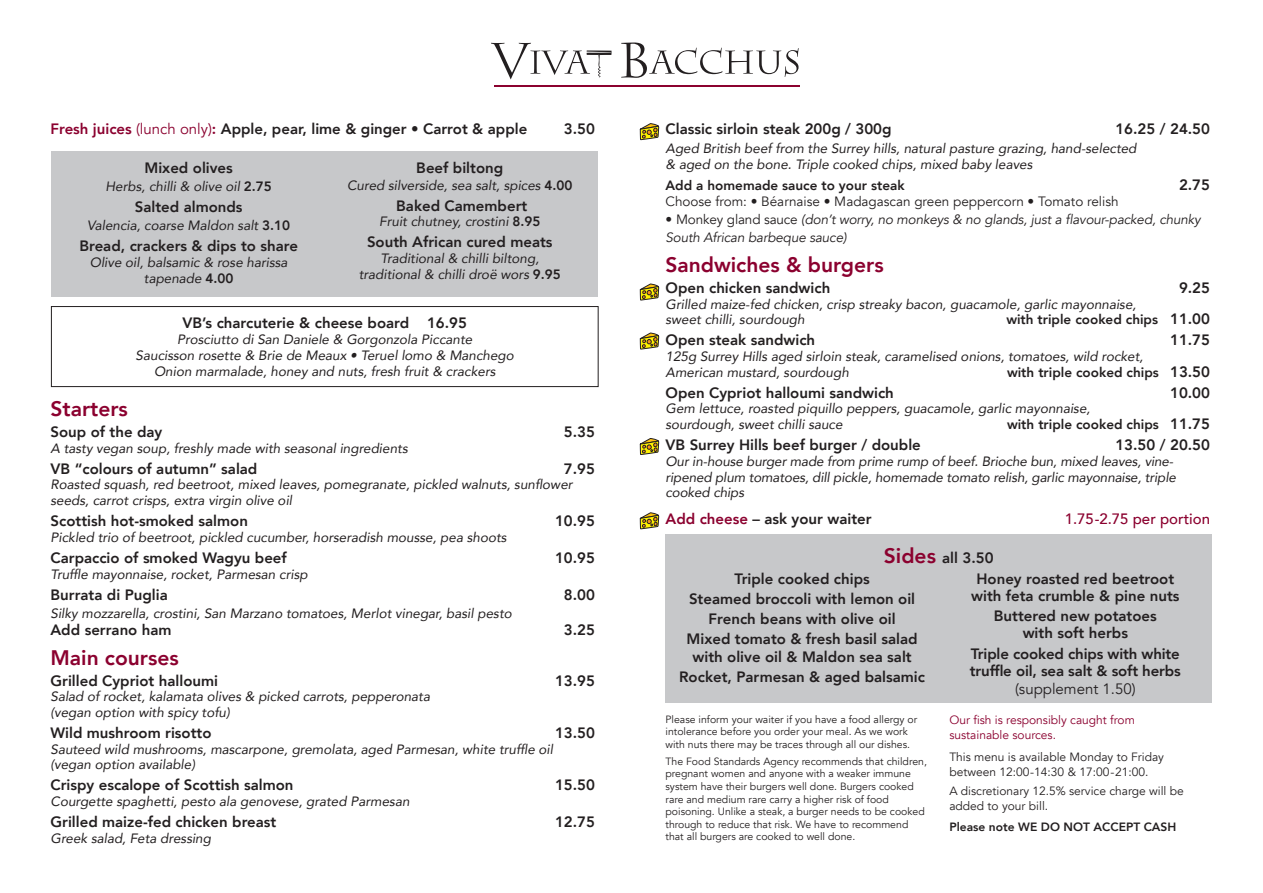
<style>
.page{position:relative;width:1263px;height:893px;background:#fff}
.page>*{position:absolute;margin:0;border:0;box-sizing:border-box;transform-origin:0 0}
.t1{font:800 21px "Avenir";color:#8b012f}
.t2{font:800 15px/20.2px "Avenir";color:#231f20;text-align:center}
.t3{font:500 15px "Avenir";color:#8b012f}
.t4{font:15px "Avenir";color:#231f20}
.t5{font:italic 13.5px/15.8px "Avenir";color:#231f20}
.t6{font:800 13.5px "Avenir";color:#231f20}
.t7{font:italic 13.5px/18px "Avenir";letter-spacing:-.01em;color:#231f20}
.t8{font:13.5px "Avenir";color:#231f20}
.t9{font:12px/15px "Avenir";color:#231f20}
.t10{font:12px/15px "Avenir";color:#8b012f}
.t11{font:800 12px "Avenir";color:#231f20}
.t12{font:10.5px/12.6px "Avenir";color:#231f20}
.s1{color:#8b012f}
.s2{font-weight:400;color:#8b012f}
.s3{font-weight:800;font-style:normal}
.s4{font-style:normal}
.s5{font-size:15px}
.s6{font-size:21px;color:#8b012f}
</style>
<div class="page">
<svg style="left:491px;top:43px;width:121px;height:36px"></svg>
<svg style="left:621px;top:43px;width:178px;height:35px"></svg>
<hr style="left:494px;top:85px;width:305px;height:2px;background:#8b012f">
<div style="left:665px;top:534px;width:547px;height:169px;background:#c7c8ca"></div>
<div style="left:51px;top:152px;width:546px;height:145px;background:#c7c8ca"></div>
<div style="left:51px;top:306px;width:547px;height:81px;border:1px solid #231f20"></div>
<svg style="left:639px;top:513px;width:21px;height:16px"></svg>
<svg style="left:639px;top:438px;width:21px;height:17px"></svg>
<svg style="left:639px;top:333px;width:21px;height:17px"></svg>
<svg style="left:639px;top:284px;width:21px;height:17px"></svg>
<svg style="left:639px;top:124px;width:21px;height:16px"></svg>
<p class="t2" style="left:50px;top:119px;width:478px"><span class="s1">Fresh juices</span> <span class="s2">(lunch only)</span><span class="s1">:</span> Apple, pear, lime &amp; ginger • Carrot &amp; apple</p>
<p class="t2" style="left:564px;top:119px;width:33px">3.50</p>
<p class="t2" style="left:144px;top:158px;width:90px">Mixed olives</p>
<p class="t5" style="left:106px;top:179px;width:168px">Herbs, chilli &amp; olive oil <span class="s3">2.75</span></p>
<p class="t2" style="left:135px;top:197px;width:109px">Salted almonds</p>
<p class="t5" style="left:87px;top:218px;width:204px">Valencia, coarse Maldon salt <span class="s3">3.10</span></p>
<p class="t2" style="left:79px;top:236px;width:220px">Bread, crackers &amp; dips to share</p>
<p class="t5" style="left:90px;top:255px;width:199px;text-align:center">Olive oil, balsamic &amp; rose harissa tapenade <span class="s3">4.00</span></p>
<p class="t2" style="left:416px;top:158px;width:88px">Beef biltong</p>
<p class="t5" style="left:347px;top:178px;width:227px">Cured silverside, sea salt, spices <span class="s3">4.00</span></p>
<p class="t2" style="left:396px;top:196px;width:133px">Baked Camembert</p>
<p class="t5" style="left:379px;top:214px;width:163px">Fruit chutney, crostini <span class="s3">8.95</span></p>
<p class="t2" style="left:367px;top:233px;width:187px">South African cured meats</p>
<p class="t5" style="left:359px;top:251px;width:204px;text-align:center">Traditional &amp; chilli biltong, traditional &amp; chilli droë wors <span class="s3">9.95</span></p>
<p class="t2" style="left:183px;top:313px;width:286px">VB’s charcuterie &amp; cheese board 16.95</p>
<p class="t5" style="left:136px;top:332px;width:380px;text-align:center">Prosciutto di San Daniele &amp; Gorgonzola Piccante<br>Saucisson rosette &amp; Brie de Meaux • Teruel lomo &amp; Manchego<br>Onion marmalade, honey and nuts, fresh fruit &amp; crackers</p>
<h1 class="t1" style="left:50px;top:395px;width:79px">Starters</h1>
<p class="t2" style="left:50px;top:422px;width:113px">Soup of the day</p>
<p class="t2" style="left:564px;top:422px;width:33px">5.35</p>
<p class="t5" style="left:50px;top:440px;width:359px">A tasty vegan soup, freshly made with seasonal ingredients</p>
<p class="t2" style="left:50px;top:459px;width:208px">VB “colours of autumn” salad</p>
<p class="t2" style="left:564px;top:459px;width:33px">7.95</p>
<p class="t5" style="left:50px;top:477px;width:524px">Roasted squash, red beetroot, mixed leaves, pomegranate, pickled walnuts, sunflower seeds, carrot crisps, extra virgin olive oil</p>
<p class="t2" style="left:50px;top:511px;width:199px">Scottish hot-smoked salmon</p>
<p class="t2" style="left:555px;top:511px;width:41px">10.95</p>
<p class="t5" style="left:50px;top:530px;width:458px">Pickled trio of beetroot, pickled cucumber, horseradish mousse, pea shoots</p>
<p class="t2" style="left:50px;top:548px;width:238px">Carpaccio of smoked Wagyu beef</p>
<p class="t2" style="left:555px;top:548px;width:41px">10.95</p>
<p class="t5" style="left:50px;top:566px;width:259px">Truffle mayonnaise, rocket, Parmesan crisp</p>
<p class="t2" style="left:50px;top:585px;width:119px">Burrata di Puglia</p>
<p class="t2" style="left:564px;top:585px;width:33px">8.00</p>
<p class="t5" style="left:50px;top:606px;width:463px">Silky mozzarella, crostini, San Marzano tomatoes, Merlot vinegar, basil pesto</p>
<p class="t2" style="left:50px;top:620px;width:123px">Add serrano ham</p>
<p class="t2" style="left:564px;top:620px;width:33px">3.25</p>
<h1 class="t1" style="left:50px;top:643px;width:130px">Main courses</h1>
<p class="t2" style="left:50px;top:671px;width:169px">Grilled Cypriot halloumi</p>
<p class="t2" style="left:555px;top:671px;width:41px">13.95</p>
<p class="t5" style="left:50px;top:689px;width:381px">Salad of rocket, kalamata olives &amp; picked carrots, pepperonata (vegan option with spicy tofu)</p>
<p class="t2" style="left:50px;top:723px;width:163px">Wild mushroom risotto</p>
<p class="t2" style="left:555px;top:723px;width:41px">13.50</p>
<p class="t5" style="left:50px;top:742px;width:504px">Sauteed wild mushrooms, mascarpone, gremolata, aged Parmesan, white truffle oil (vegan option available)</p>
<p class="t2" style="left:50px;top:776px;width:245px">Crispy escalope of Scottish salmon</p>
<p class="t2" style="left:555px;top:776px;width:41px">15.50</p>
<p class="t5" style="left:50px;top:794px;width:361px">Courgette spaghetti, pesto ala genovese, grated Parmesan</p>
<p class="t2" style="left:50px;top:812px;width:227px">Grilled maize-fed chicken breast</p>
<p class="t2" style="left:555px;top:812px;width:41px">12.75</p>
<p class="t5" style="left:50px;top:831px;width:162px">Greek salad, Feta dressing</p>
<p class="t2" style="left:665px;top:119px;width:228px">Classic sirloin steak 200g / 300g</p>
<p class="t2" style="left:1115px;top:119px;width:96px">16.25 / 24.50</p>
<p class="t5" style="left:665px;top:141px;width:472px">Aged British beef from the Surrey hills, natural pasture grazing, hand-selected &amp; aged on the bone. Triple cooked chips, mixed baby leaves</p>
<p class="t6" style="left:665px;top:176px;width:241px">Add a homemade sauce to your steak</p>
<p class="t2" style="left:1179px;top:175px;width:33px">2.75</p>
<p class="t8" style="left:665px;top:193px;width:455px">Choose from: • Béarnaise • Madagascan green peppercorn • Tomato relish</p>
<p class="t7" style="left:665px;top:211px;width:537px"><span class="s4">• Monkey gland sauce</span> (don’t worry, no monkeys &amp; no glands, just a flavour-packed, chunky<br>South African barbeque sauce)</p>
<h1 class="t1" style="left:665px;top:251px;width:220px">Sandwiches &amp; burgers</h1>
<p class="t2" style="left:665px;top:278px;width:166px">Open chicken sandwich</p>
<p class="t2" style="left:1179px;top:278px;width:33px">9.25</p>
<p class="t5" style="left:665px;top:296px;width:472px">Grilled maize-fed chicken, crisp streaky bacon, guacamole, garlic mayonnaise, sweet chilli, sourdough</p>
<p class="t6" style="left:1006px;top:311px;width:205px">with triple cooked chips <span class="s5">11.00</span></p>
<p class="t2" style="left:665px;top:330px;width:151px">Open steak sandwich</p>
<p class="t2" style="left:1170px;top:330px;width:41px">11.75</p>
<p class="t5" style="left:665px;top:349px;width:479px">125g Surrey Hills aged sirloin steak, caramelised onions, tomatoes, wild rocket,<br>American mustard, sourdough</p>
<p class="t6" style="left:1007px;top:363px;width:204px">with triple cooked chips <span class="s5">13.50</span></p>
<p class="t2" style="left:665px;top:383px;width:230px">Open Cypriot halloumi sandwich</p>
<p class="t2" style="left:1170px;top:383px;width:41px">10.00</p>
<p class="t5" style="left:665px;top:401px;width:426px">Gem lettuce, roasted piquillo peppers, guacamole, garlic mayonnaise, sourdough, sweet chilli sauce</p>
<p class="t6" style="left:1007px;top:416px;width:204px">with triple cooked chips <span class="s5">11.75</span></p>
<p class="t2" style="left:665px;top:435px;width:257px">VB Surrey Hills beef burger / double</p>
<p class="t2" style="left:1115px;top:435px;width:96px">13.50 / 20.50</p>
<p class="t5" style="left:665px;top:454px;width:512px">Our in-house burger made from prime rump of beef. Brioche bun, mixed leaves, vine&shy;ripened plum tomatoes, dill pickle, homemade tomato relish, garlic mayonnaise, triple cooked chips</p>
<p class="t2" style="left:665px;top:509px;width:208px"><span class="s1">Add cheese</span> – ask your waiter</p>
<p class="t3" style="left:1065px;top:509px;width:147px">1.75-2.75 per portion</p>
<p class="t2" style="left:884px;top:548px;width:111px"><span class="s6">Sides</span> all 3.50</p>
<p class="t2" style="left:686px;top:569px;width:233px">Triple cooked chips<br>Steamed broccoli with lemon oil<br>French beans with olive oil<br>Mixed tomato &amp; fresh basil salad</p>
<p class="t2" style="left:679px;top:647px;width:247px">with olive oil &amp; Maldon sea salt<br>Rocket, Parmesan &amp; aged balsamic</p>
<p class="t2" style="left:971px;top:570px;width:210px;line-height:17.2px">Honey roasted red beetroot with feta crumble &amp; pine nuts</p>
<p class="t2" style="left:994px;top:608px;width:165px;line-height:17.2px">Buttered new potatoes with soft herbs</p>
<p class="t2" style="left:970px;top:645px;width:213px;line-height:17.2px;text-align:left">Triple cooked chips with white truffle oil, sea salt &amp; soft herbs</p>
<p class="t4" style="left:1015px;top:679px;width:122px">(supplement 1.50)</p>
<p class="t12" style="left:665px;top:713px;width:253px">Please inform your waiter if you have a food allergy or intolerance before you order your meal. As we work with nuts there may be traces through all our dishes.</p>
<p class="t12" style="left:665px;top:755px;width:263px">The Food Standards Agency recommends that children, pregnant women and anyone with a weaker immune system have their burgers well done. Burgers cooked rare and medium rare carry a higher risk of food poisoning. Unlike a steak, a burger needs to be cooked through to reduce that risk. We have to recommend that all burgers are cooked to well done.</p>
<p class="t10" style="left:949px;top:713px;width:187px">Our fish is responsibly caught from sustainable sources.</p>
<p class="t9" style="left:949px;top:749px;width:216px">This menu is available Monday to Friday between 12:00-14:30 &amp; 17:00-21:00.</p>
<p class="t9" style="left:949px;top:784px;width:236px">A discretionary 12.5% service charge will be added to your bill.</p>
<p class="t11" style="left:949px;top:819px;width:229px">Please note WE DO NOT ACCEPT CASH</p>
</div>
